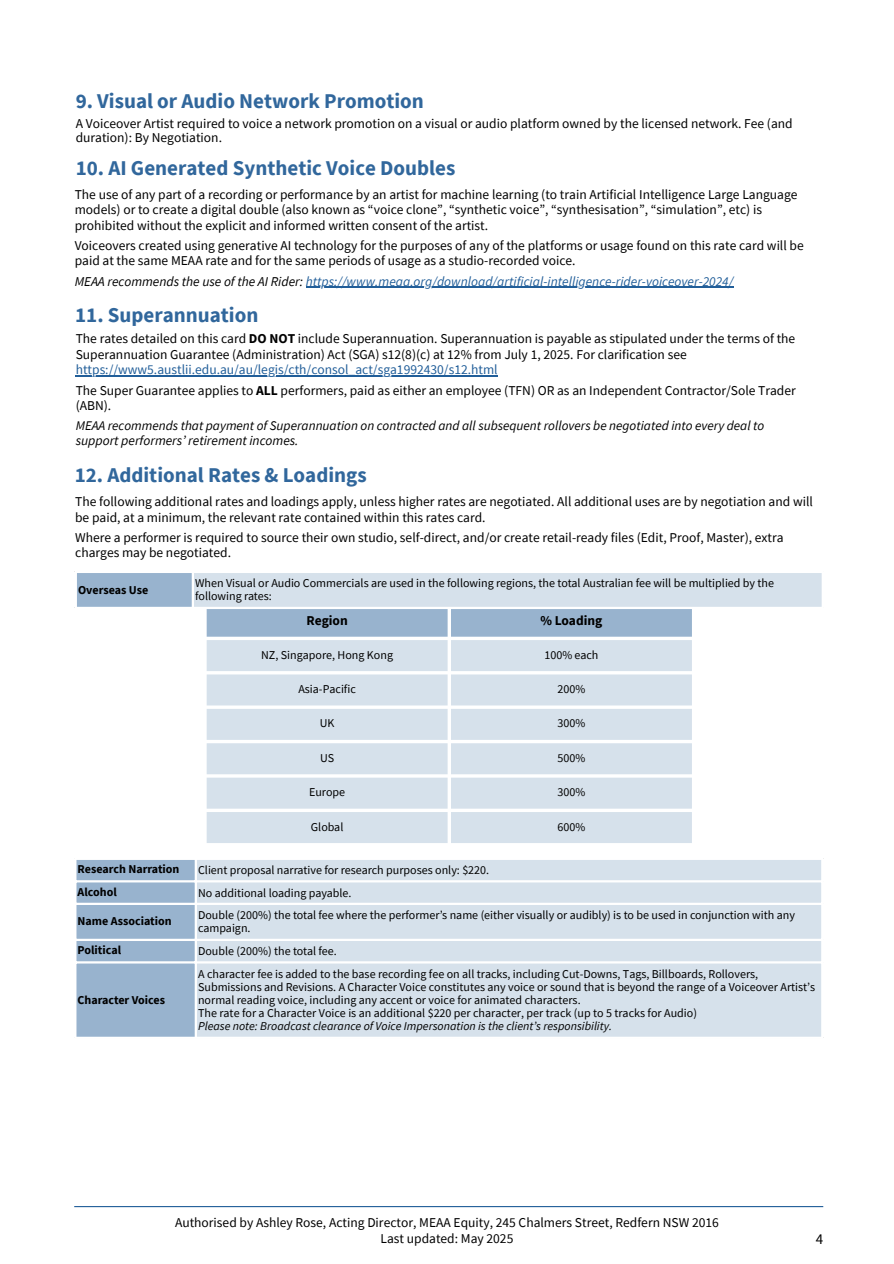
<style>
.page{position:relative;width:894px;height:1264px;background:#fff}
.page>*{position:absolute;margin:0;border:0;box-sizing:border-box;transform-origin:0 0}
.t1{font:700 21px "Source Sans Pro";color:#31679c}
.t2{font:15px "Source Sans Pro";color:#000}
.t3{font:13.5px/15.5px "Source Sans Pro";color:#000}
.t4{font:italic 13.5px "Source Sans Pro";color:#215e99}
.t5{font:italic 13.5px "Source Sans Pro";color:#000}
.t6{font:700 13.5px "Source Sans Pro";color:#000}
.t7{font:italic 13.2px "Source Sans Pro";color:#000}
.t8{font:12px/13.2px "Source Sans Pro";color:#000}
.t9{font:italic 12px "Source Sans Pro";color:#000}
.t10{font:700 12px "Source Sans Pro";color:#000}
.s1{color:#000}
.s2{font-weight:700}
.s3{color:#215e99}
</style>
<div class="page">
<hr style="left:305px;top:286px;width:428px;height:1px;background:#215e99">
<hr style="left:74px;top:1205px;width:749px;height:2px;background:#215e99">
<hr style="left:76px;top:375px;width:421px;height:1px;background:#215e99">
<div style="left:76px;top:860px;width:119px;height:176px;background:#98b3ce"></div>
<div style="left:197px;top:860px;width:624px;height:176px;background:#d6e1eb"></div>
<hr style="left:74px;top:880px;width:749px;height:2px;background:#fff">
<hr style="left:74px;top:902px;width:749px;height:3px;background:#fff">
<hr style="left:74px;top:938px;width:749px;height:3px;background:#fff">
<hr style="left:74px;top:961px;width:749px;height:2px;background:#fff">
<div style="left:207px;top:609px;width:484px;height:27px;background:#98b3ce"></div>
<svg style="left:207px;top:640px;width:484px;height:203px;background:#d9e3ec"></svg>
<div style="left:75px;top:571px;width:118px;height:37px;background:#98b3ce"></div>
<div style="left:192px;top:571px;width:630px;height:37px;background:#d6e1eb"></div>
<hr style="left:75px;top:573px;width:2px;height:34px;background:#fff">
<hr style="left:192px;top:573px;width:2px;height:34px;background:#fff">
<hr style="left:821px;top:573px;width:2px;height:34px;background:#fff">
<hr style="left:75px;top:571px;width:748px;height:2px;background:#fff">
<hr style="left:75px;top:607px;width:748px;height:2px;background:#fff">
<h2 class="t1" style="left:76px;top:87px;width:349px">9. Visual or Audio Network Promotion</h2>
<h2 class="t3" style="left:76px;top:116px;width:718px;line-height:14.7px">A Voiceover Artist required to voice a network promotion on a visual or audio platform owned by the licensed network. Fee (and duration): By Negotiation.</h2>
<h2 class="t1" style="left:76px;top:154px;width:381px">10. AI Generated Synthetic Voice Doubles</h2>
<h1 class="t3" style="left:75px;top:186px;width:724px">The use of any part of a recording or performance by an artist for machine learning (to train Artificial Intelligence Large Language models) or to create a digital double (also known as “voice clone”, “synthetic voice”, “synthesisation”, “simulation”, etc) is prohibited without the explicit and informed written consent of the artist.</h1>
<h2 class="t3" style="left:75px;top:237px;width:730px">Voiceovers created using generative AI technology for the purposes of any of the platforms or usage found on this rate card will be paid at the same MEAA rate and for the same periods of usage as a studio-recorded voice.</h2>
<h2 class="t4" style="left:75px;top:272px;width:660px"><span class="s1">MEAA recommends the use of the AI Rider:</span> https://www.meaa.org/download/artificial-intelligence-rider-voiceover-2024/</h2>
<h2 class="t1" style="left:75px;top:301px;width:185px">11. Superannuation</h2>
<h2 class="t3" style="left:76px;top:331px;width:721px">The rates detailed on this card <span class="s2">DO NOT</span> include Superannuation. Superannuation is payable as stipulated under the terms of the<br>Superannuation Guarantee (Administration) Act (SGA) s12(8)(c) at 12% from July 1, 2025. For clarification see</h2>
<h2 class="t3" style="left:76px;top:359px;width:721px;line-height:20.2px"><span class="s3">https://www5.austlii.edu.au/au/legis/cth/consol_act/sga1992430/s12.html<br></span>The Super Guarantee applies to <span class="s2">ALL</span> performers, paid as either an employee (TFN) OR as an Independent Contractor/Sole Trader</h2>
<h2 class="t3" style="left:76px;top:397px;width:37px">(ABN).</h2>
<p class="t7" style="left:76px;top:417px;width:690px">MEAA recommends that payment of Superannuation on contracted and all subsequent rollovers be negotiated into every deal to</p>
<p class="t5" style="left:76px;top:432px;width:224px">support performers’ retirement incomes.</p>
<h1 class="t1" style="left:75px;top:461px;width:293px">12. Additional Rates &amp; Loadings</h1>
<h2 class="t3" style="left:75px;top:494px;width:739px">The following additional rates and loadings apply, unless higher rates are negotiated. All additional uses are by negotiation and will be paid, at a minimum, the relevant rate contained within this rates card.</h2>
<h1 class="t3" style="left:75px;top:529px;width:709px">Where a performer is required to source their own studio, self-direct, and/or create retail-ready files (Edit, Proof, Master), extra charges may be negotiated.</h1>
<p class="t10" style="left:78px;top:582px;width:72px">Overseas Use</p>
<p class="t8" style="left:195px;top:576px;width:580px">When Visual or Audio Commercials are used in the following regions, the total Australian fee will be multiplied by the following rates:</p>
<p class="t6" style="left:306px;top:612px;width:43px">Region</p>
<p class="t6" style="left:540px;top:612px;width:63px">% Loading</p>
<p class="t8" style="left:261px;top:647px;width:133px">NZ, Singapore, Hong Kong</p>
<p class="t8" style="left:544px;top:647px;width:56px">100% each</p>
<p class="t8" style="left:298px;top:682px;width:59px">Asia-Pacific</p>
<p class="t8" style="left:557px;top:682px;width:29px">200%</p>
<p class="t8" style="left:320px;top:716px;width:16px">UK</p>
<p class="t8" style="left:557px;top:716px;width:29px">300%</p>
<p class="t8" style="left:320px;top:751px;width:16px">US</p>
<p class="t8" style="left:557px;top:751px;width:29px">500%</p>
<p class="t8" style="left:309px;top:785px;width:38px">Europe</p>
<p class="t8" style="left:557px;top:785px;width:29px">300%</p>
<p class="t8" style="left:311px;top:819px;width:34px">Global</p>
<p class="t8" style="left:557px;top:819px;width:29px">600%</p>
<p class="t10" style="left:78px;top:861px;width:103px">Research Narration</p>
<p class="t8" style="left:198px;top:863px;width:292px">Client proposal narrative for research purposes only: $220.</p>
<p class="t10" style="left:78px;top:884px;width:41px">Alcohol</p>
<p class="t8" style="left:198px;top:885px;width:155px">No additional loading payable.</p>
<p class="t10" style="left:78px;top:913px;width:96px">Name Association</p>
<p class="t8" style="left:198px;top:908px;width:598px">Double (200%) the total fee where the performer’s name (either visually or audibly) is to be used in conjunction with any campaign.</p>
<p class="t10" style="left:78px;top:942px;width:45px">Political</p>
<p class="t8" style="left:198px;top:944px;width:140px">Double (200%) the total fee.</p>
<p class="t10" style="left:78px;top:992px;width:89px">Character Voices</p>
<p class="t8" style="left:198px;top:966px;width:618px">A character fee is added to the base recording fee on all tracks, including Cut-Downs, Tags, Billboards, Rollovers,<br>Submissions and Revisions. A Character Voice constitutes any voice or sound that is beyond the range of a Voiceover Artist’s normal reading voice, including any accent or voice for animated characters.</p>
<p class="t8" style="left:198px;top:1006px;width:500px">The rate for a Character Voice is an additional $220 per character, per track (up to 5 tracks for Audio)</p>
<p class="t9" style="left:198px;top:1018px;width:415px">Please note: Broadcast clearance of Voice Impersonation is the client’s responsibility.</p>
<p class="t3" style="left:175px;top:1214px;width:545px;text-align:center">Authorised by Ashley Rose, Acting Director, MEAA Equity, 245 Chalmers Street, Redfern NSW 2016<br>Last updated: May 2025</p>
<p class="t2" style="left:815px;top:1229px;width:9px">4</p>
</div>
